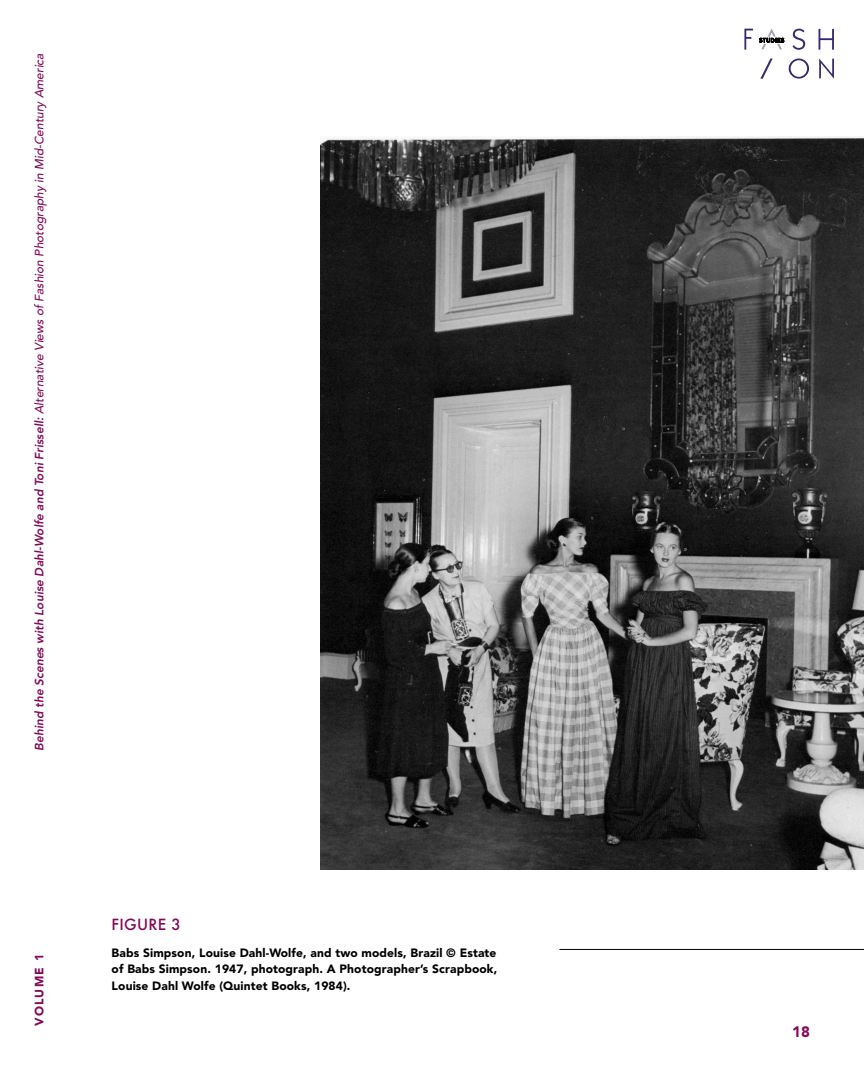
<style>
.page{position:relative;width:864px;height:1080px;background:#fff}
.page>*{position:absolute;margin:0;border:0;box-sizing:border-box;transform-origin:0 0}
.Figure_Heading{font:500 15px "Futura";letter-spacing:.02em;color:#840958}
.t1{font:900 15px "Avenir LT Std";color:#840958}
.Figure_Captions{font:900 12px/16.5px "Avenir LT Std";letter-spacing:.01em;color:#000;text-align:justify}
.t2{font:italic 500 12px "Avenir LT Std";color:#840958}
.t3{font:900 12px "Avenir LT Std";letter-spacing:.1em;color:#840958}
.s1{font-weight:800}
</style>
<div class="page">
<svg style="left:819px;top:59px;width:15px;height:20px"></svg>
<svg style="left:744px;top:29px;width:9px;height:21px"></svg>
<svg style="left:819px;top:29px;width:15px;height:21px"></svg>
<svg style="left:789px;top:59px;width:20px;height:20px"></svg>
<svg style="left:792px;top:29px;width:13px;height:21px"></svg>
<svg style="left:759px;top:29px;width:25px;height:21px"></svg>
<svg style="left:760px;top:59px;width:13px;height:20px"></svg>
<img style="left:321px;top:137px;width:543px;height:733px">
<hr style="left:559px;top:949px;width:305px;height:1px;background:#000">
<p class="t2" style="left:32px;top:751px;width:698px;rotate:-90deg"><span class="s1">Behind the Scenes with Louise Dahl-Wolfe and Toni Frissell:</span> Alternative Views of Fashion Photography in Mid-Century America</p>
<p class="t3" style="left:32px;top:1026px;width:73px;rotate:-90deg">VOLUME 1</p>
<p class="Figure_Heading" style="left:112px;top:914px;width:71px">FIGURE 3</p>
<p class="Figure_Captions" style="left:112px;top:944px;width:387px">Babs Simpson, Louise Dahl-Wolfe, and two models, Brazil © Estate of Babs Simpson. 1947, photograph. A Photographer’s Scrapbook, Louise Dahl Wolfe (Quintet Books, 1984).</p>
<p class="t1" style="left:792px;top:1023px;width:19px">18</p>
</div>
